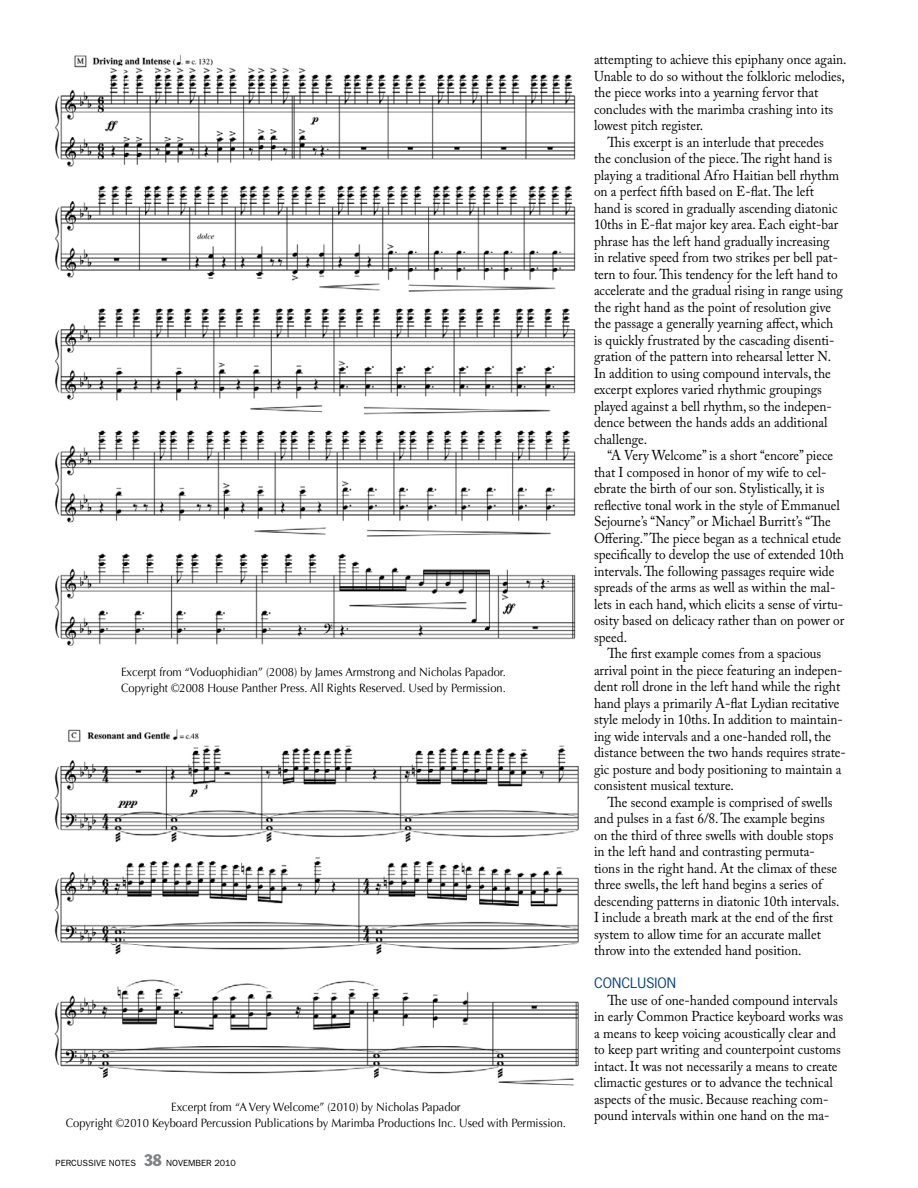
<style>
.page{position:relative;width:918px;height:1188px;background:#fff}
.page>*{position:absolute;margin:0;border:0;box-sizing:border-box;transform-origin:0 0}
.t1{font:14.25px/16.5px "Adobe Caslon Pro";color:#000;scale:.93 1}
.t2{font:13.5px "News Gothic Std";color:#003e7a;scale:1.05 1}
.t3{font:12px/16.5px "Optima";color:#000;scale:.93 1}
.t4{font:9px "Franklin Gothic";color:#000}
.s1{font-stretch:condensed;font-size:16.5px;color:#808284}
</style>
<div class="page">
<img style="left:55px;top:54px;width:521px;height:592px">
<img style="left:54px;top:729px;width:525px;height:357px">
<p class="t3" style="left:121px;top:663px;width:415px">Excerpt from “Voduophidian” (2008) by James Armstrong and Nicholas Papador.<br>Copyright ©2008 House Panther Press. All Rights Reserved. Used by Permission.</p>
<p class="t3" style="left:66px;top:1099px;width:539px;text-align:center">Excerpt from “A Very Welcome” (2010) by Nicholas Papador<br>Copyright ©2010 Keyboard Percussion Publications by Marimba Productions Inc. Used with Permission.</p>
<p class="t4" style="left:56px;top:1157px;width:117px">PERCUSSIVE NOTES <span class="s1">38</span> NOVE</p>
<p class="t4" style="left:188px;top:1157px;width:49px">MBER 2010</p>
<p class="t1" style="left:594px;top:51px;width:273px">attempting to achieve this epiphany once again.</p>
<p class="t1" style="left:594px;top:68px;width:271px">Unable to do so without the folkloric melodies,</p>
<p class="t1" style="left:594px;top:84px;width:243px">the piece works into a yearning fervor that</p>
<p class="t1" style="left:594px;top:101px;width:259px">concludes with the marimba crashing into its</p>
<p class="t1" style="left:594px;top:117px;width:119px">lowest pitch register.</p>
<p class="t1" style="left:608px;top:134px;width:234px">This excerpt is an interlude that precedes</p>
<p class="t1" style="left:594px;top:150px;width:258px">the conclusion of the piece. The right hand is</p>
<p class="t1" style="left:594px;top:167px;width:265px">playing a traditional Afro Haitian bell rhythm</p>
<p class="t1" style="left:594px;top:183px;width:238px">on a perfect fifth based on E-flat. The left</p>
<p class="t1" style="left:594px;top:200px;width:263px">hand is scored in gradually ascending diatonic</p>
<p class="t1" style="left:594px;top:216px;width:264px">10ths in E-flat major key area. Each eight-bar</p>
<p class="t1" style="left:594px;top:233px;width:255px">phrase has the left hand gradually increasing</p>
<p class="t1" style="left:594px;top:249px;width:264px">in relative speed from two strikes per bell pat-</p>
<p class="t1" style="left:594px;top:266px;width:264px">tern to four. This tendency for the left hand to</p>
<p class="t1" style="left:594px;top:282px;width:269px">accelerate and the gradual rising in range using</p>
<p class="t1" style="left:594px;top:299px;width:256px">the right hand as the point of resolution give</p>
<p class="t1" style="left:594px;top:315px;width:259px">the passage a generally yearning affect, which</p>
<p class="t1" style="left:594px;top:332px;width:260px">is quickly frustrated by the cascading disenti-</p>
<p class="t1" style="left:594px;top:348px;width:257px">gration of the pattern into rehearsal letter N.</p>
<p class="t1" style="left:594px;top:365px;width:256px">In addition to using compound intervals, the</p>
<p class="t1" style="left:594px;top:381px;width:247px">excerpt explores varied rhythmic groupings</p>
<p class="t1" style="left:594px;top:398px;width:257px">played against a bell rhythm, so the indepen-</p>
<p class="t1" style="left:594px;top:414px;width:253px">dence between the hands adds an additional</p>
<p class="t1" style="left:594px;top:431px;width:59px">challenge.</p>
<p class="t1" style="left:608px;top:447px;width:244px">“A Very Welcome” is a short “encore” piece</p>
<p class="t1" style="left:594px;top:464px;width:252px">that I composed in honor of my wife to cel-</p>
<p class="t1" style="left:594px;top:480px;width:249px">ebrate the birth of our son. Stylistically, it is</p>
<p class="t1" style="left:594px;top:497px;width:266px">reflective tonal work in the style of Emmanuel</p>
<p class="t1" style="left:594px;top:513px;width:256px">Sejourne’s “Nancy” or Michael Burritt’s “The</p>
<p class="t1" style="left:594px;top:530px;width:267px">Offering.” The piece began as a technical etude</p>
<p class="t1" style="left:594px;top:546px;width:270px">specifically to develop the use of extended 10th</p>
<p class="t1" style="left:594px;top:563px;width:260px">intervals. The following passages require wide</p>
<p class="t1" style="left:594px;top:579px;width:261px">spreads of the arms as well as within the mal-</p>
<p class="t1" style="left:594px;top:596px;width:270px">lets in each hand, which elicits a sense of virtu-</p>
<p class="t1" style="left:594px;top:612px;width:271px">osity based on delicacy rather than on power or</p>
<p class="t1" style="left:594px;top:629px;width:37px">speed.</p>
<p class="t1" style="left:608px;top:645px;width:231px">The first example comes from a spacious</p>
<p class="t1" style="left:594px;top:662px;width:269px">arrival point in the piece featuring an indepen-</p>
<p class="t1" style="left:594px;top:678px;width:266px">dent roll drone in the left hand while the right</p>
<p class="t1" style="left:594px;top:695px;width:265px">hand plays a primarily A-flat Lydian recitative</p>
<p class="t1" style="left:594px;top:711px;width:269px">style melody in 10ths. In addition to maintain-</p>
<p class="t1" style="left:594px;top:728px;width:257px">ing wide intervals and a one-handed roll, the</p>
<p class="t1" style="left:594px;top:744px;width:272px">distance between the two hands requires strate-</p>
<p class="t1" style="left:594px;top:761px;width:268px">gic posture and body positioning to maintain a</p>
<p class="t1" style="left:594px;top:777px;width:152px">consistent musical texture.</p>
<p class="t1" style="left:608px;top:794px;width:243px">The second example is comprised of swells</p>
<p class="t1" style="left:594px;top:810px;width:250px">and pulses in a fast 6/8. The example begins</p>
<p class="t1" style="left:594px;top:827px;width:259px">on the third of three swells with double stops</p>
<p class="t1" style="left:594px;top:843px;width:239px">in the left hand and contrasting permuta-</p>
<p class="t1" style="left:594px;top:860px;width:263px">tions in the right hand. At the climax of these</p>
<p class="t1" style="left:594px;top:876px;width:247px">three swells, the left hand begins a series of</p>
<p class="t1" style="left:594px;top:893px;width:266px">descending patterns in diatonic 10th intervals.</p>
<p class="t1" style="left:594px;top:909px;width:259px">I include a breath mark at the end of the first</p>
<p class="t1" style="left:594px;top:926px;width:245px">system to allow time for an accurate mallet</p>
<p class="t1" style="left:594px;top:942px;width:225px">throw into the extended hand position.</p>
<p class="t2" style="left:594px;top:975px;width:80px">CONCLUSION</p>
<p class="t1" style="left:594px;top:992px;width:269px;text-indent:14px">The use of one-handed compound intervals in early Common Practice keyboard works was a means to keep voicing acoustically clear and to keep part writing and counterpoint customs intact. It was not necessarily a means to create climactic gestures or to advance the technical aspects of the music. Because reaching com&shy;pound intervals within one hand on the ma-</p>
</div>
